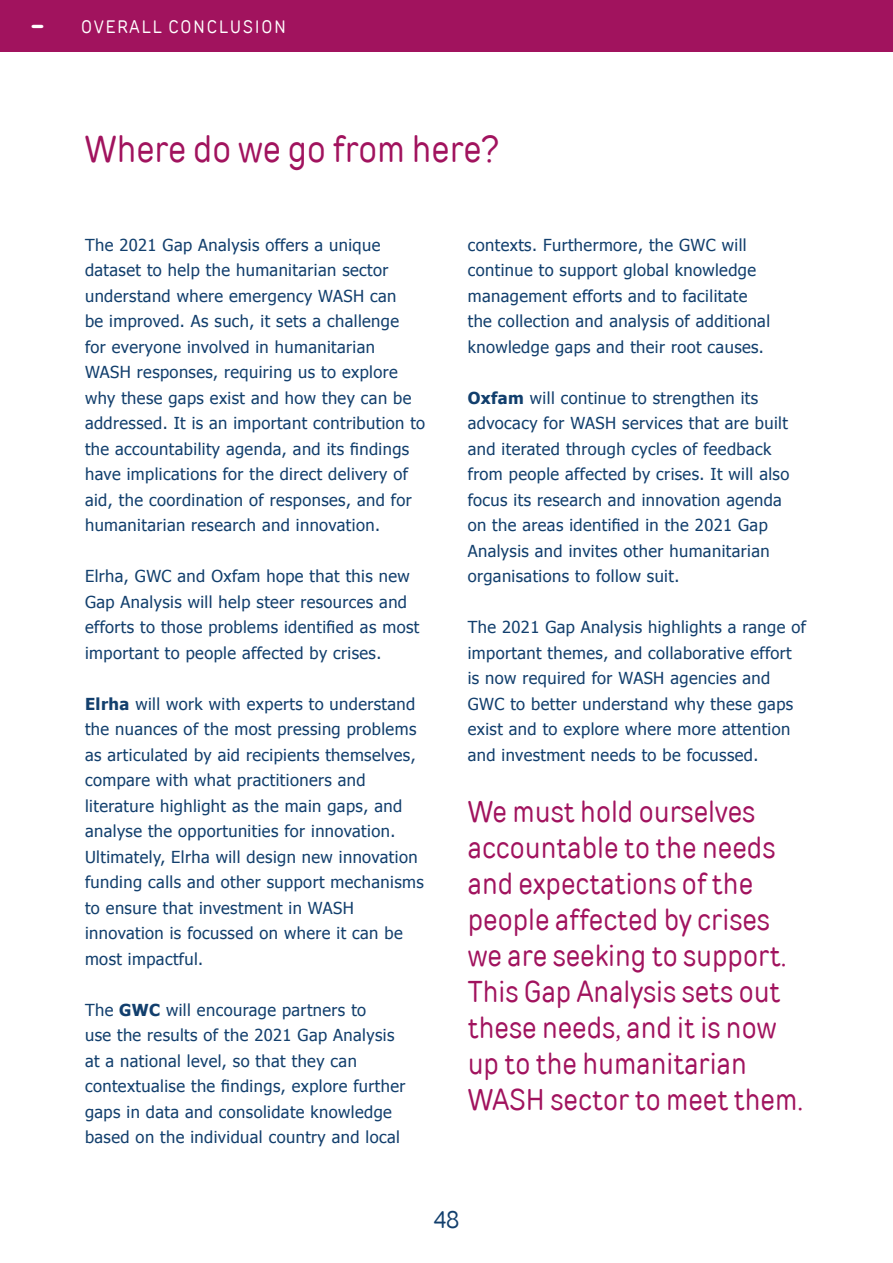
<style>
.page{position:relative;width:893px;height:1263px;background:#fff}
.page>*{position:absolute;margin:0;border:0;box-sizing:border-box;transform-origin:0 0}
.t1{font:37.5px "TT Rounds Condensed";color:#a1135e}
.t2{font:30px/36px "TT Rounds Condensed";color:#a1135e}
.t3{font:24px "TT Rounds Condensed";color:#123f6d}
.t4{font:18px "TT Rounds Condensed";letter-spacing:.1em;color:#fff}
.t5{font:16.5px/25.5px "Tahoma";letter-spacing:.025em;color:#123f6d}
.s1{font-weight:700;font-size:30px}
.s2{font-weight:700}
</style>
<div class="page">
<div style="left:0;top:0;width:893px;height:51px;background:#a1135e"></div>
<p class="t4" style="left:31px;top:17px;width:257px"><span class="s1">-</span> OVERALL CONCLUSION</p>
<h1 class="t1" style="left:85px;top:127px;width:416px">Where do we go from here?</h1>
<p class="t5" style="left:85px;top:231px;width:342px">The 2021 Gap Analysis offers a unique dataset to help the humanitarian sector understand where emergency WASH can<br>be improved. As such, it sets a challenge<br>for everyone involved in humanitarian<br>WASH responses, requiring us to explore why these gaps exist and how they can be addressed. It is an important contribution to the accountability agenda, and its findings have implications for the direct delivery of aid, the coordination of responses, and for humanitarian research and innovation.</p>
<p class="t5" style="left:85px;top:563px;width:336px">Elrha, GWC and Oxfam hope that this new Gap Analysis will help steer resources and efforts to those problems identified as most important to people affected by crises.</p>
<p class="t5" style="left:85px;top:690px;width:340px"><span class="s2">Elrha</span> will work with experts to understand the nuances of the most pressing problems as articulated by aid recipients themselves, compare with what practitioners and literature highlight as the main gaps, and analyse the opportunities for innovation.<br>Ultimately, Elrha will design new innovation funding calls and other support mechanisms to ensure that investment in WASH innovation is focussed on where it can be most impactful.</p>
<p class="t5" style="left:85px;top:996px;width:322px">The <span class="s2">GWC</span> will encourage partners to<br>use the results of the 2021 Gap Analysis at a national level, so that they can contextualise the findings, explore further gaps in data and consolidate knowledge based on the individual country and local</p>
<p class="t5" style="left:468px;top:231px;width:304px">contexts. Furthermore, the GWC will continue to support global knowledge management efforts and to facilitate the collection and analysis of additional knowledge gaps and their root causes.</p>
<p class="t5" style="left:468px;top:384px;width:323px"><span class="s2">Oxfam</span> will continue to strengthen its advocacy for WASH services that are built and iterated through cycles of feedback from people affected by crises. It will also focus its research and innovation agenda on the areas identified in the 2021 Gap Analysis and invites other humanitarian organisations to follow suit.</p>
<p class="t5" style="left:468px;top:614px;width:340px">The 2021 Gap Analysis highlights a range of important themes, and collaborative effort is now required for WASH agencies and GWC to better understand why these gaps exist and to explore where more attention and investment needs to be focussed.</p>
<h2 class="t2" style="left:468px;top:794px;width:337px">We must hold ourselves accountable to the needs and expectations of the people affected by crises we are seeking to support.<br>This Gap Analysis sets out these needs, and it is now up to the humanitarian<br>WASH sector to meet them.</h2>
<h3 class="t3" style="left:434px;top:1205px;width:27px">48</h3>
</div>
